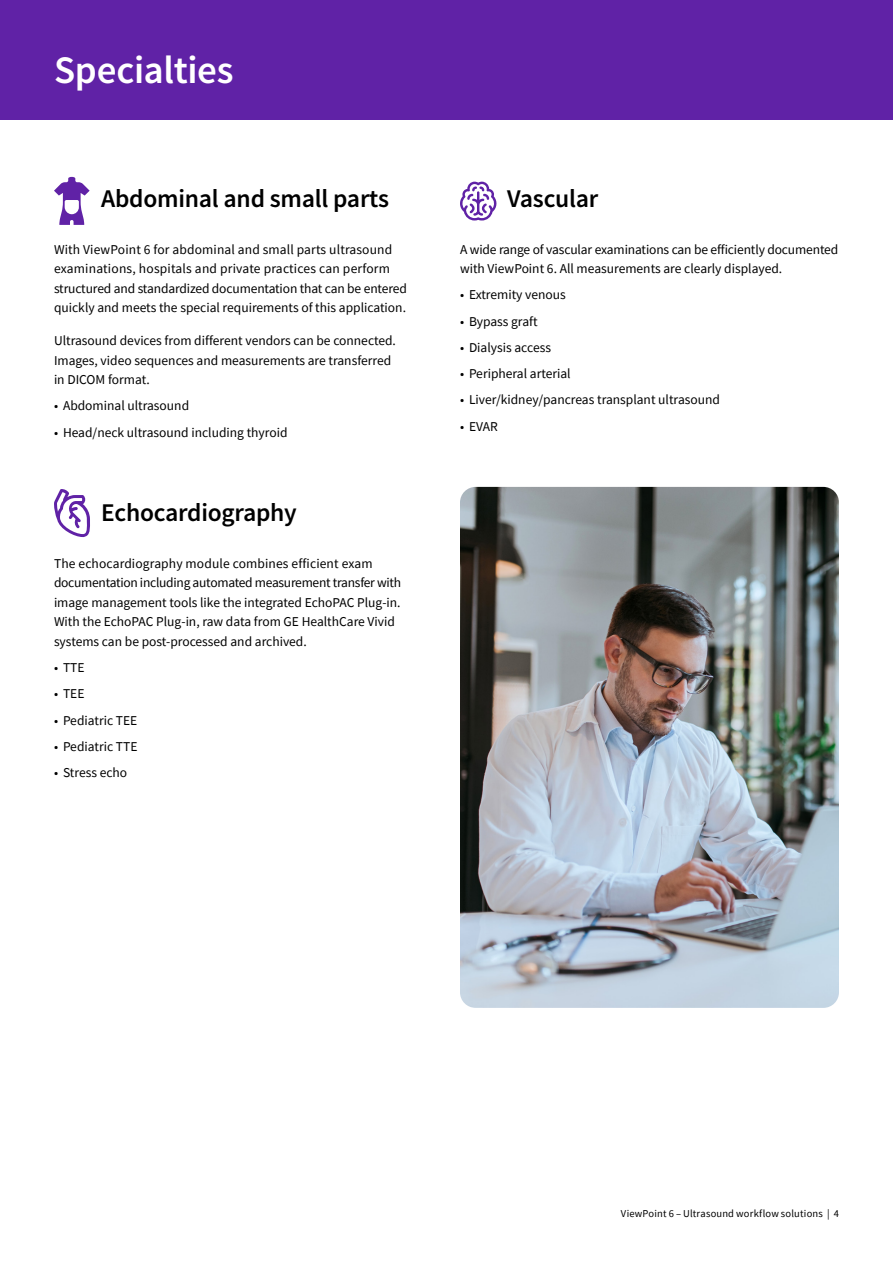
<style>
.page{position:relative;width:893px;height:1263px;background:#fff}
.page>*{position:absolute;margin:0;border:0;box-sizing:border-box;transform-origin:0 0}
.t1{font:600 39px "Source Sans Pro";letter-spacing:-.01em;color:#fff}
.t2{font:600 25.5px "Source Sans Pro";letter-spacing:-.01em;color:#000}
.t3{font:13.5px/19.5px "Source Sans Pro";color:#000}
.t4{font:10.5px "Source Sans Pro";letter-spacing:.015em;color:#000}
</style>
<div class="page">
<div style="left:0;top:0;width:893px;height:119px;background:#6022a6"></div>
<img style="left:460px;top:487px;width:379px;height:521px">
<svg style="left:54px;top:489px;width:36px;height:48px"></svg>
<svg style="left:460px;top:182px;width:37px;height:39px"></svg>
<svg style="left:54px;top:177px;width:36px;height:48px"></svg>
<h1 class="t1" style="left:54px;top:46px;width:181px">Specialties</h1>
<h2 class="t2" style="left:101px;top:183px;width:289px">Abdominal and small parts</h2>
<p class="t3" style="left:54px;top:239px;width:354px">With ViewPoint 6 for abdominal and small parts ultrasound examinations, hospitals and private practices can perform structured and standardized documentation that can be entered quickly and meets the special requirements of this application.</p>
<p class="t3" style="left:54px;top:331px;width:343px">Ultrasound devices from different vendors can be connected.<br>Images, video sequences and measurements are transferred in DICOM format.</p>
<p class="t3" style="left:54px;top:396px;width:137px">• Abdominal ultrasound</p>
<p class="t3" style="left:54px;top:422px;width:235px">• Head/neck ultrasound including thyroid</p>
<h2 class="t2" style="left:101px;top:497px;width:197px">Echocardiography</h2>
<p class="t3" style="left:54px;top:553px;width:349px">The echocardiography module combines efficient exam documentation including automated measurement transfer with image management tools like the integrated EchoPAC Plug-in.<br>With the EchoPAC Plug-in, raw data from GE HealthCare Vivid systems can be post-processed and archived.</p>
<p class="t3" style="left:54px;top:658px;width:32px">• TTE</p>
<p class="t3" style="left:54px;top:684px;width:32px">• TEE</p>
<p class="t3" style="left:54px;top:710px;width:85px">• Pediatric TEE</p>
<p class="t3" style="left:54px;top:736px;width:85px">• Pediatric TTE</p>
<p class="t3" style="left:54px;top:763px;width:75px">• Stress echo</p>
<h2 class="t2" style="left:507px;top:183px;width:93px">Vascular</h2>
<p class="t3" style="left:460px;top:239px;width:380px">A wide range of vascular examinations can be efficiently documented with ViewPoint 6. All measurements are clearly displayed.</p>
<p class="t3" style="left:460px;top:285px;width:107px">• Extremity venous</p>
<p class="t3" style="left:460px;top:311px;width:79px">• Bypass graft</p>
<p class="t3" style="left:460px;top:338px;width:93px">• Dialysis access</p>
<p class="t3" style="left:460px;top:364px;width:112px">• Peripheral arterial</p>
<p class="t3" style="left:460px;top:390px;width:261px">• Liver/kidney/pancreas transplant ultrasound</p>
<p class="t3" style="left:460px;top:416px;width:39px">• EVAR</p>
<p class="t4" style="left:621px;top:1207px;width:219px">ViewPoint 6 – Ultrasound workflow solutions | 4</p>
</div>
